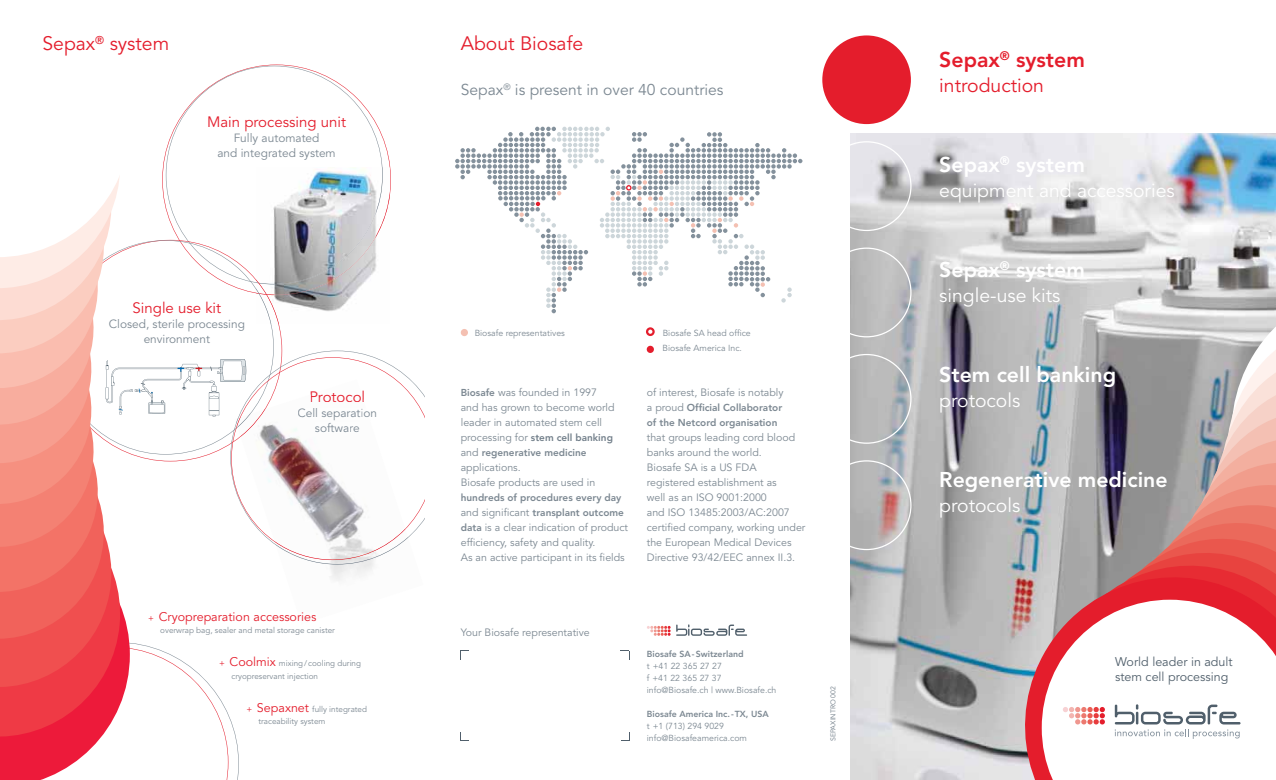
<style>
.page{position:relative;width:1276px;height:780px;background:#fff}
.page>*{position:absolute;margin:0;border:0;box-sizing:border-box;transform-origin:0 0}
.t1{font:800 21.25px "Avenir";color:#fff}
.t2{font:800 21.25px "Avenir";color:#e41d2c}
.t3{font:19.38px "Avenir";color:#fff}
.t4{font:19.38px "Avenir";color:#e41d2c}
.t5{font:15.62px "Avenir";color:#7c8892}
.t6{font:15px "Avenir";color:#e41d2c}
.t7{font:12.5px/15px "Avenir";color:#505f6b}
.t8{font:12.5px "Avenir";color:#e41d2c}
.t9{font:11.88px/15px "Avenir";color:#7c8892;text-align:center}
.t10{font:11.88px "Avenir";color:#7c8893}
.t11{font:10.62px/15px "Avenir";color:#7c8892}
.t12{font:800 10px/15px "Avenir";color:#7c8892}
.t13{font:8.75px/11.9px "Avenir";color:#7c8892}
.t14{font:800 8.75px "Avenir";color:#7c8892}
.t15{font:8.12px/12.5px "Avenir";color:#7c8892}
.t16{font:6.88px "Avenir";color:#6e7b86}
.s1{color:#7c8892}
.s2{font-size:8.75px}
.s3{font-size:8.75px;color:#e41d2c}
.s4{font-size:12.5px;color:#e41d2c}
.s5{font-weight:800;font-size:10px}
.s6{font-weight:400;font-size:10.62px}
.s7{color:#73808b}
</style>
<div class="page">
<svg style="left:455px;top:127px;width:347px;height:186px"></svg>
<div style="left:461px;top:329px;width:7px;height:7px;background:#f4c0b2;border-radius:50%"></div>
<svg style="left:646px;top:327px;width:8px;height:9px"></svg>
<div style="left:647px;top:346px;width:7px;height:7px;background:#e41d2c;border-radius:50%"></div>
<svg style="left:250px;top:66px;width:133px;height:101px"></svg>
<svg style="left:265px;top:357px;width:160px;height:165px"></svg>
<img style="left:328px;top:394px;width:95px;height:187px">
<svg style="left:0;top:67px;width:250px;height:712px"></svg>
<img style="left:235px;top:379px;width:125px;height:46px">
<img style="left:236px;top:417px;width:172px;height:147px">
<img style="left:237px;top:417px;width:168px;height:143px">
<img style="left:311px;top:390px;width:53px;height:12px">
<img style="left:298px;top:408px;width:72px;height:12px">
<img style="left:315px;top:423px;width:44px;height:9px">
<svg style="left:676px;top:624px;width:71px;height:11px"></svg>
<svg style="left:647px;top:626px;width:23px;height:9px"></svg>
<svg style="left:621px;top:650px;width:9px;height:9px"></svg>
<svg style="left:621px;top:732px;width:9px;height:9px"></svg>
<img style="left:279px;top:295px;width:73px;height:16px">
<img style="left:279px;top:167px;width:111px;height:128px">
<img style="left:273px;top:167px;width:110px;height:117px">
<img style="left:256px;top:279px;width:23px;height:45px">
<img style="left:256px;top:288px;width:15px;height:36px">
<img style="left:850px;top:133px;width:426px;height:646px">
<img style="left:1005px;top:558px;width:109px;height:221px">
<svg style="left:1041px;top:599px;width:235px;height:180px"></svg>
<svg style="left:1063px;top:707px;width:42px;height:17px"></svg>
<svg style="left:1114px;top:264px;width:162px;height:474px"></svg>
<hr style="left:1273px;top:762px;width:3px;height:17px;background:#fff">
<div style="left:822px;top:35px;width:89px;height:89px;background:#e41d2c;border-radius:50%"></div>
<svg style="left:850px;top:141px;width:61px;height:90px;background:#d3d2d5"></svg>
<svg style="left:850px;top:247px;width:61px;height:90px;background:#bcbcbd"></svg>
<svg style="left:850px;top:354px;width:61px;height:90px;background:#b5b7b9"></svg>
<svg style="left:850px;top:460px;width:61px;height:90px;background:#bbb3b4"></svg>
<h2 class="t4" style="left:43px;top:36px;width:128px">Sepax<sup>®</sup> system</h2>
<h3 class="t6" style="left:207px;top:116px;width:140px">Main processing unit</h3>
<p class="t9" style="left:217px;top:132px;width:120px">Fully automated<br>and integrated system</p>
<h3 class="t6" style="left:133px;top:301px;width:90px">Single use kit</h3>
<p class="t9" style="left:109px;top:317px;width:138px">Closed, sterile processing environment</p>
<h3 class="t6" style="left:309px;top:390px;width:57px">Protocol</h3>
<p class="t10" style="left:315px;top:423px;width:46px">software</p>
<p class="t10" style="left:297px;top:408px;width:81px">Cell separatio<span class="s1">n</span></p>
<p class="t8" style="left:148px;top:611px;width:170px"><span class="s2">+</span> Cryopreparation accessories</p>
<p class="t15" style="left:160px;top:625px;width:176px">overwrap bag, sealer and metal storage canister</p>
<p class="t15" style="left:231px;top:658px;width:131px;text-indent:-13px"><span class="s3">+</span> <span class="s4">Coolmix</span> mixing / cooling during cryopreservant injection</p>
<p class="t15" style="left:258px;top:703px;width:110px;text-indent:-12px"><span class="s3">+</span> <span class="s4">Sepaxnet</span> fully integrated traceability system</p>
<h2 class="t4" style="left:461px;top:36px;width:124px">About Biosafe</h2>
<h3 class="t5" style="left:461px;top:84px;width:264px">Sepax<sup>®</sup> is present in over 40 countries</h3>
<p class="t13" style="left:475px;top:327px;width:92px">Biosafe representatives</p>
<p class="t13" style="left:662px;top:326px;width:90px;line-height:15.5px">Biosafe SA head office<br>Biosafe America Inc.</p>
<p class="t11" style="left:461px;top:385px;width:155px"><span class="s5">Biosafe</span> was founded in 1997 and has grown to become world leader in automated stem cell</p>
<p class="t12" style="left:461px;top:430px;width:154px"><span class="s6">processing for</span> <span class="s7">stem cell banking </span><span class="s6">and</span> regenerative medicine</p>
<p class="t11" style="left:461px;top:460px;width:136px">applications.<br>Biosafe products are used in</p>
<p class="t12" style="left:461px;top:490px;width:165px">hundreds of procedures every day <span class="s6">and significant</span> transplant outcome</p>
<p class="t11" style="left:461px;top:520px;width:169px"><span class="s5">data</span> is a clear indication of product efficiency, safety and quality.<br>As an active participant in its fields</p>
<p class="t11" style="left:647px;top:385px;width:138px">of interest, Biosafe is notably</p>
<p class="t12" style="left:647px;top:400px;width:137px"><span class="s6">a proud</span> Official Collaborator of the Netcord organisation</p>
<p class="t11" style="left:647px;top:430px;width:160px">that groups leading cord blood banks around the world.<br>Biosafe SA is a US FDA registered establishment as<br>well as an ISO 9001:2000<br>and ISO 13485:2003/AC:2007 certified company, working under the European Medical Devices<br>Directive 93/42/EEC annex II.3.</p>
<p class="t11" style="left:461px;top:625px;width:130px">Your Biosafe representative</p>
<p class="t14" style="left:647px;top:650px;width:98px">Biosafe SA - Switzerland</p>
<p class="t13" style="left:647px;top:661px;width:131px">t +41 22 365 27 27<br>f +41 22 365 27 37 info@Biosafe.ch | www.Biosafe.ch</p>
<p class="t14" style="left:647px;top:710px;width:123px">Biosafe America Inc. - TX, USA</p>
<p class="t13" style="left:647px;top:720px;width:102px">t +1 (713) 294 9029 info@Biosafeamerica.com</p>
<p class="t16" style="left:830px;top:740px;width:56px;rotate:-90deg">SEPAXINTRO 002</p>
<h1 class="t2" style="left:939px;top:51px;width:147px">Sepax<sup>®</sup> system</h1>
<h2 class="t4" style="left:939px;top:77px;width:106px">introduction</h2>
<h1 class="t1" style="left:939px;top:156px;width:147px">Sepax<sup>®</sup> system</h1>
<h2 class="t3" style="left:939px;top:182px;width:237px">equipment and accessories</h2>
<h1 class="t1" style="left:939px;top:261px;width:147px">Sepax<sup>®</sup> system</h1>
<h2 class="t3" style="left:939px;top:287px;width:123px">single-use kits</h2>
<h1 class="t1" style="left:939px;top:366px;width:178px">Stem cell banking</h1>
<h2 class="t3" style="left:939px;top:392px;width:83px">protocols</h2>
<h1 class="t1" style="left:939px;top:471px;width:230px">Regenerative medicine</h1>
<h2 class="t3" style="left:939px;top:497px;width:83px">protocols</h2>
<p class="t7" style="left:1115px;top:655px;width:119px">World leader in adult stem cell processing</p>
</div>
